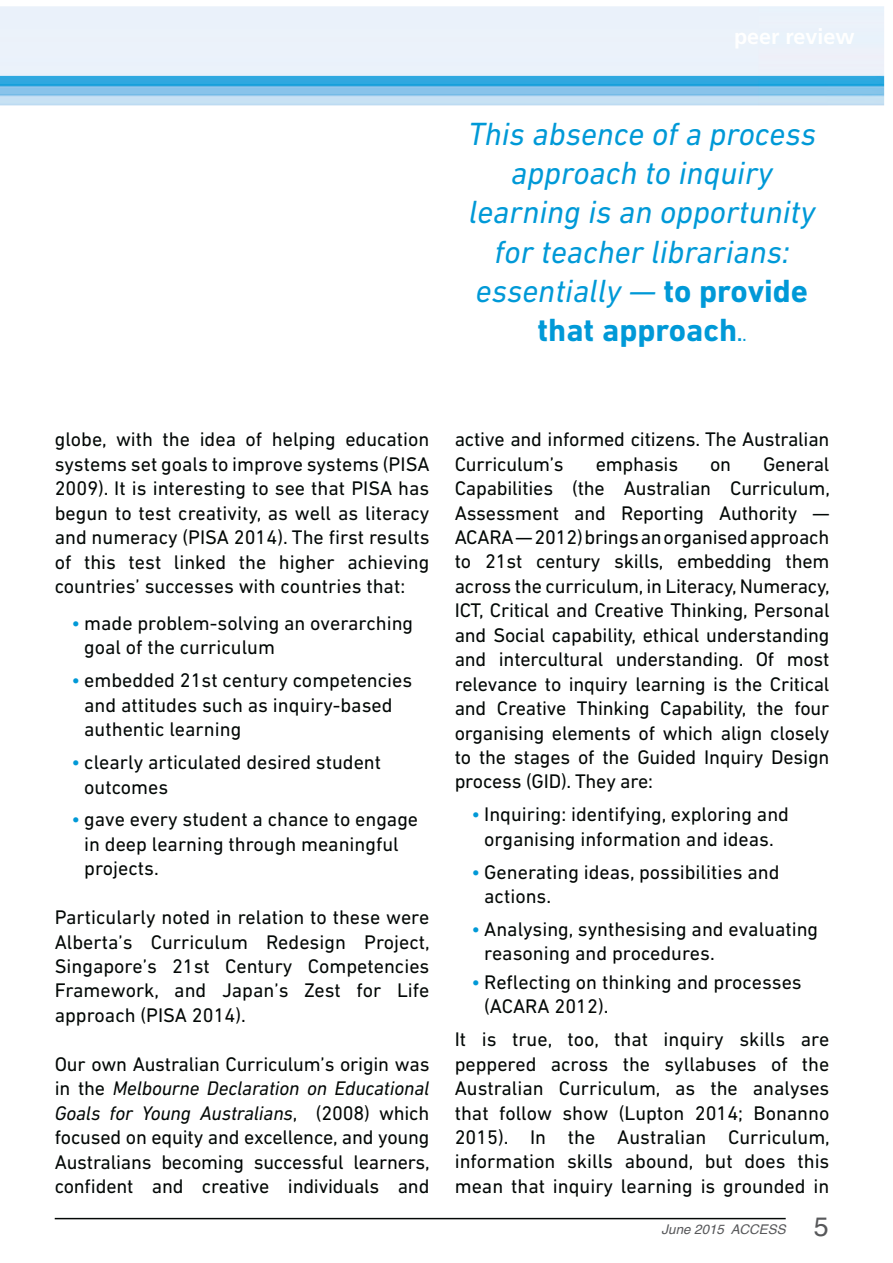
<style>
.page{position:relative;width:893px;height:1263px;background:#fff}
.page>*{position:absolute;margin:0;border:0;box-sizing:border-box;transform-origin:0 0}
.t1{font:italic 32.7px/39.2px "DIN Next LT Pro";color:#0099d7;text-align:center}
.t2{font:700 21.6px "Frutiger";color:#fff}
.t3{font:20.1px/24.5px "DIN Next LT Pro";color:#030806}
.t4{font:italic 13.35px "Helvetica";color:#57585a}
.s1{font-weight:700;font-style:normal}
.s2{font-weight:700;font-style:normal;font-size:20.1px}
.s3{font-style:normal;font-size:20.1px}
.s4{color:#0099d7}
.s5{font-style:italic}
.s6{font-style:normal;font-size:26.7px}
</style>
<div class="page">
<hr style="left:55px;top:1218px;width:731px;height:1px;background:#030806">
<img style="left:0;top:6px;width:884px;height:100px">
<p class="t2" style="left:734px;top:28px;width:122px">peer review</p>
<h1 class="t1" style="left:468px;top:117px;width:350px">This absence of a process approach to inquiry learning is an opportunity for teacher librarians: essentially — <span class="s1">to provide that approach</span><span class="s2">.</span><span class="s3">.</span></h1>
<p class="t3" style="left:55px;top:427px;width:376px;text-align:justify">globe, with the idea of helping education systems set goals to improve systems (PISA 2009). It is interesting to see that PISA has begun to test creativity, as well as literacy and numeracy (PISA 2014). The first results of this test linked the higher achieving countries’ successes with countries that:</p>
<p class="t3" style="left:84px;top:611px;width:330px;text-indent:-13px"><span class="s4">•</span> made problem-solving an overarching goal of the curriculum</p>
<p class="t3" style="left:84px;top:668px;width:330px;text-indent:-13px"><span class="s4">•</span> embedded 21st century competencies and attitudes such as inquiry-based authentic learning</p>
<p class="t3" style="left:84px;top:750px;width:298px;text-indent:-13px"><span class="s4">•</span> clearly articulated desired student outcomes</p>
<p class="t3" style="left:84px;top:807px;width:335px;text-indent:-13px"><span class="s4">•</span> gave every student a chance to engage in deep learning through meaningful projects.</p>
<p class="t3" style="left:55px;top:905px;width:377px;text-align:justify">Particularly noted in relation to these were Alberta’s Curriculum Redesign Project, Singapore’s 21st Century Competencies Framework, and Japan’s Zest for Life approach (PISA 2014).</p>
<p class="t3" style="left:55px;top:1051px;width:377px;text-align:justify">Our own Australian Curriculum’s origin was in the <span class="s5">Melbourne Declaration on Educational Goals for Young Australians</span>, (2008) which focused on equity and excellence, and young Australians becoming successful learners, confident and creative individuals and</p>
<p class="t3" style="left:455px;top:427px;width:376px">active and informed citizens. The Australian<br>Curriculum’s</p>
<p class="t3" style="left:455px;top:451px;width:377px;text-align:justify;text-indent:308px">General Capabilities (the Australian Curriculum, Assessment and Reporting Authority — ACARA — 2012) brings an organised approach to 21st century skills, embedding them across the curriculum, in Literacy, Numeracy, ICT, Critical and Creative Thinking, Personal and Social capability, ethical understanding and intercultural understanding. Of most relevance to inquiry learning is the Critical and Creative Thinking Capability, the four organising elements of which align closely to the stages of the Guided Inquiry Design process (GID). They are:</p>
<p class="t3" style="left:471px;top:802px;width:319px;text-align:center"><span class="s4">•</span> Inquiring: identifying, exploring and organising information and ideas.</p>
<p class="t3" style="left:484px;top:859px;width:297px;text-indent:-13px"><span class="s4">•</span> Generating ideas, possibilities and actions.</p>
<p class="t3" style="left:484px;top:917px;width:335px;text-indent:-13px"><span class="s4">•</span> Analysing, synthesising and evaluating reasoning and procedures.</p>
<p class="t3" style="left:484px;top:970px;width:319px;text-indent:-13px"><span class="s4">•</span> Reflecting on thinking and processes (ACARA 2012).</p>
<p class="t3" style="left:455px;top:1027px;width:377px;text-align:justify">It is true, too, that inquiry skills are peppered across the syllabuses of the Australian Curriculum, as the analyses that follow show (Lupton 2014; Bonanno 2015). In the Australian Curriculum, information skills abound, but does this mean that inquiry learning is grounded in</p>
<p class="t3" style="left:596px;top:451px;width:84px">emphasis</p>
<p class="t3" style="left:710px;top:451px;width:23px">on</p>
<p class="t4" style="left:661px;top:1224px;width:168px">June 2015 ACCESS <span class="s6">5</span></p>
</div>
